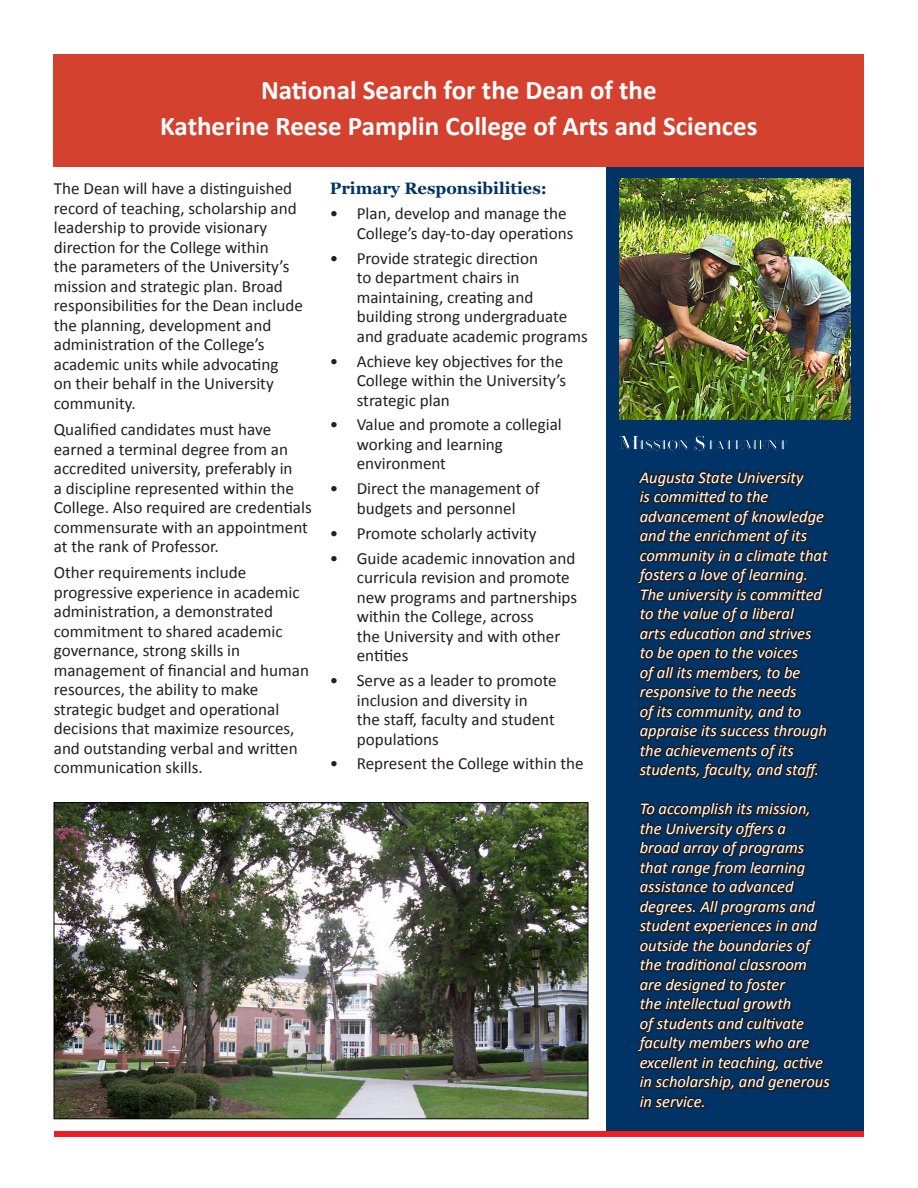
<style>
.page{position:relative;width:918px;height:1188px;background:#fff}
.page>*{position:absolute;margin:0;border:0;box-sizing:border-box;transform-origin:0 0}
.t1{font:700 27px "Calibri";color:#fff}
.t2{font:17.1px/19.5px "Calibri";color:#231f20}
.t3{font:italic 16.5px/19.5px "Calibri";color:#fff}
.t4{font:700 16.5px "Georgia";color:#036}
.t5{font:700 14.7px "Times";color:#fff}
.s1{font-size:21px}
</style>
<div class="page">
<div style="left:606px;top:166px;width:258px;height:968px;background:#036"></div>
<img style="left:56px;top:804px;width:530px;height:313px">
<div style="left:54px;top:802px;width:534px;height:317px;border:1px solid #000"></div>
<div style="left:54px;top:54px;width:810px;height:112px;background:#d4412e"></div>
<svg style="left:636px;top:470px;width:195px;height:640px"></svg>
<div style="left:54px;top:1131px;width:810px;height:6px;background:#ee1d23"></div>
<img style="left:620px;top:178px;width:230px;height:241px">
<p class="t1" style="left:261px;top:73px;width:397px">National Search for the Dean of the</p>
<p class="t1" style="left:160px;top:109px;width:599px">Katherine Reese Pamplin College of Arts and Sciences</p>
<p class="t2" style="left:54px;top:178px;width:251px">The Dean will have a distinguished record of teaching, scholarship and leadership to provide visionary direction for the College within<br>the parameters of the University’s mission and strategic plan. Broad responsibilities for the Dean include the planning, development and administration of the College’s academic units while advocating<br>on their behalf in the University community.</p>
<p class="t2" style="left:54px;top:419px;width:259px">Qualified candidates must have earned a terminal degree from an accredited university, preferably in<br>a discipline represented within the College. Also required are credentials commensurate with an appointment at the rank of Professor.</p>
<p class="t2" style="left:54px;top:562px;width:257px">Other requirements include progressive experience in academic administration, a demonstrated commitment to shared academic governance, strong skills in management of financial and human resources, the ability to make strategic budget and operational decisions that maximize resources, and outstanding verbal and written communication skills.</p>
<p class="t4" style="left:330px;top:179px;width:219px">Primary Responsibilities:</p>
<p class="t2" style="left:357px;top:203px;width:218px;text-indent:-27px">• Plan, develop and manage the<br>College’s day-to-day operations</p>
<p class="t2" style="left:357px;top:247px;width:232px;text-indent:-27px">• Provide strategic direction<br>to department chairs in maintaining, creating and building strong undergraduate and graduate academic programs</p>
<p class="t2" style="left:357px;top:350px;width:211px;text-indent:-27px">• Achieve key objectives for the<br>College within the University’s strategic plan</p>
<p class="t2" style="left:357px;top:414px;width:207px;text-indent:-27px">• Value and promote a collegial working and learning environment</p>
<p class="t2" style="left:330px;top:478px;width:211px;text-align:center">• Direct the management of budgets and personnel</p>
<p class="t2" style="left:330px;top:522px;width:208px">• Promote scholarly activity</p>
<p class="t2" style="left:357px;top:547px;width:222px;text-indent:-27px">• Guide academic innovation and curricula revision and promote new programs and partnerships within the College, across<br>the University and with other entities</p>
<p class="t2" style="left:357px;top:670px;width:201px;text-indent:-27px">• Serve as a leader to promote inclusion and diversity in<br>the staff, faculty and student populations</p>
<p class="t2" style="left:330px;top:753px;width:255px">• Represent the College within the</p>
<p class="t5" style="left:620px;top:431px;width:170px"><span class="s1">M</span>ISSION <span class="s1">S</span>TATEMENT</p>
<p class="t3" style="left:640px;top:467px;width:189px">Augusta State University<br>is committed to the advancement of knowledge and the enrichment of its community in a climate that fosters a love of learning.<br>The university is committed to the value of a liberal<br>arts education and strives to be open to the voices<br>of all its members, to be responsive to the needs<br>of its community, and to appraise its success through the achievements of its students, faculty, and staff.</p>
<p class="t3" style="left:640px;top:798px;width:192px">To accomplish its mission, the University offers a<br>broad array of programs that range from learning assistance to advanced degrees. All programs and student experiences in and outside the boundaries of the traditional classroom are designed to foster<br>the intellectual growth<br>of students and cultivate faculty members who are excellent in teaching, active in scholarship, and generous in service.</p>
</div>
